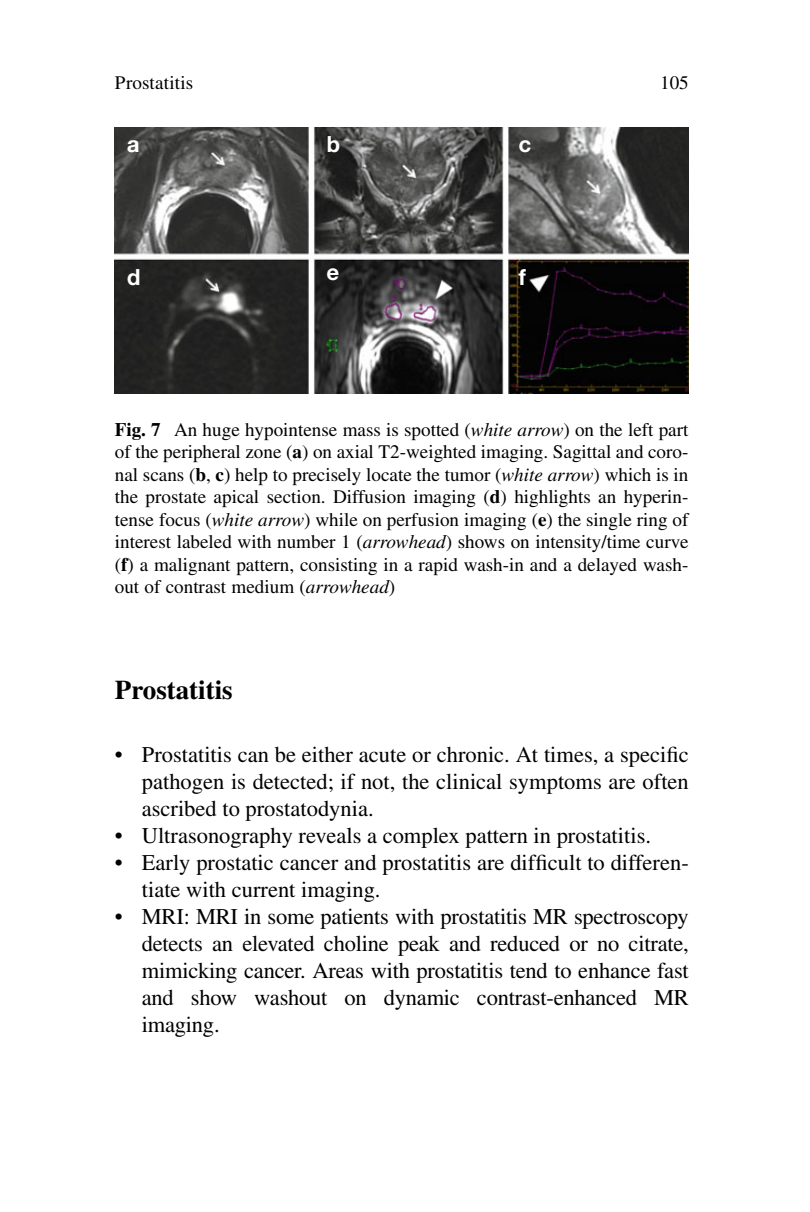
<style>
.page{position:relative;width:810px;height:1212px;background:#fff}
.page>*{position:absolute;margin:0;border:0;box-sizing:border-box;transform-origin:0 0}
.t1{font:700 27px "Rfycdy Times";color:#000}
.t2{font:22.5px/27px "Qvtlwh Times";color:#000;text-align:justify}
.t3{font:700 22.5px "Dnjryn Helvetica";color:#fff}
.t4{font:19.12px/22.5px "Qvtlwh Times";color:#000;text-align:justify}
.s1{font-family:"Rfycdy Times";font-weight:700}
.s2{font-family:"Gmpfrf Times";font-style:italic}
</style>
<div class="page">
<img style="left:115px;top:128px;width:574px;height:266px">
<p class="t4" style="left:115px;top:73px;width:80px">Prostatitis</p>
<p class="t3" style="left:127px;top:131px;width:14px">a</p>
<p class="t3" style="left:327px;top:131px;width:15px">b</p>
<p class="t3" style="left:519px;top:131px;width:14px">c</p>
<p class="t3" style="left:127px;top:264px;width:15px">d</p>
<p class="t3" style="left:327px;top:260px;width:14px">e</p>
<p class="t3" style="left:519px;top:264px;width:8px">f</p>
<p class="t4" style="left:660px;top:73px;width:30px">105</p>
<p class="t4" style="left:115px;top:420px;width:575px"><span class="s1">Fig. 7</span> An huge hypointense mass is spotted ( <span class="s2">white arrow</span> ) on the left part of the peripheral zone ( <span class="s1">a</span> ) on axial T2-weighted imaging. Sagittal and coro&shy;nal scans ( <span class="s1">b</span> , <span class="s1">c</span> ) help to precisely locate the tumor ( <span class="s2">white arrow</span> ) which is in the prostate apical section. Diffusion imaging ( <span class="s1">d</span> ) highlights an hyperin&shy;tense focus ( <span class="s2">white arrow</span> ) while on perfusion imaging ( <span class="s1">e</span> ) the single ring of interest labeled with number 1 ( <span class="s2">arrowhead</span> ) shows on intensity/time curve ( <span class="s1">f</span> ) a malignant pattern, consisting in a rapid wash-in and a delayed wash&shy;out of contrast medium ( <span class="s2">arrowhead</span> )</p>
<h1 class="t1" style="left:115px;top:680px;width:119px">Prostatitis</h1>
<p class="t2" style="left:142px;top:743px;width:549px;text-indent:-27px">• Prostatitis can be either acute or chronic. At times, a specific pathogen is detected; if not, the clinical symptoms are often ascribed to prostatodynia.</p>
<p class="t2" style="left:115px;top:824px;width:538px">• Ultrasonography reveals a complex pattern in prostatitis.</p>
<p class="t2" style="left:142px;top:851px;width:549px;text-indent:-27px">• Early prostatic cancer and prostatitis are difficult to differen&shy;tiate with current imaging.</p>
<p class="t2" style="left:142px;top:905px;width:549px;text-indent:-27px">• MRI: MRI in some patients with prostatitis MR spectroscopy detects an elevated choline peak and reduced or no citrate, mimicking cancer. Areas with prostatitis tend to enhance fast and show washout on dynamic contrast-enhanced MR imaging.</p>
</div>
